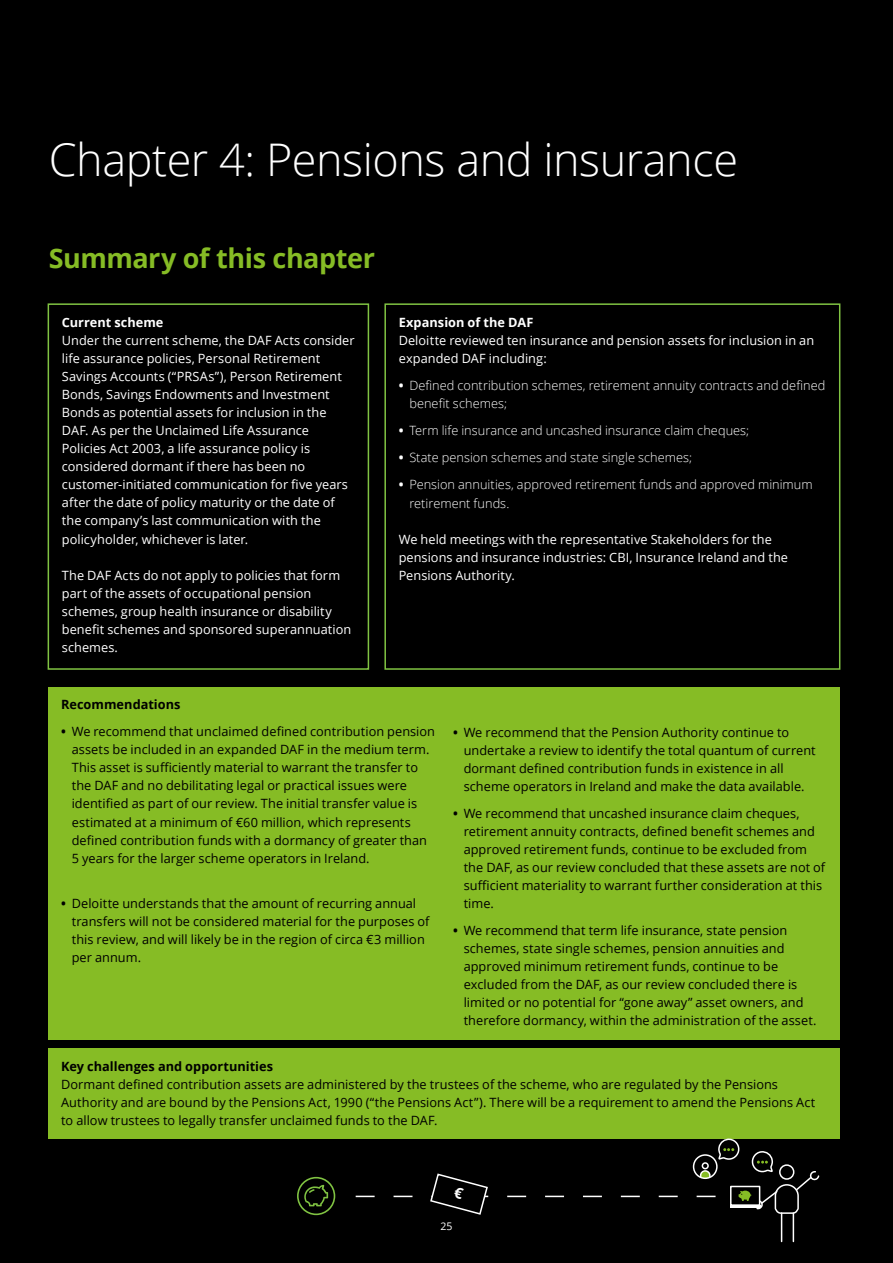
<style>
.page{position:relative;width:893px;height:1263px;background:#000}
.page>*{position:absolute;margin:0;border:0;box-sizing:border-box;transform-origin:0 0}
.t1{font:300 45px "Open Sans";letter-spacing:-.01em;color:#fff}
.t2{font:700 27px "Open Sans";letter-spacing:-.015em;color:#86bc25}
.t3{font:12.75px/18px "Open Sans";letter-spacing:.005em;color:#000}
.t4{font:12.75px/18px "Open Sans";letter-spacing:.005em;color:#fff}
.t5{font:300 12.75px/18px "Open Sans";letter-spacing:.005em;color:#fff}
.t6{font:700 12.75px "Open Sans";color:#000}
.t7{font:700 12.75px "Open Sans";letter-spacing:.005em;color:#fff}
.t8{font:10.5px "Open Sans";color:#fff}
.s1{font-weight:700}
</style>
<div class="page">
<div style="left:48px;top:303px;width:321px;height:367px;border:2px solid #80c342"></div>
<div style="left:48px;top:687px;width:792px;height:353px;background:#86bc25"></div>
<div style="left:48px;top:1048px;width:792px;height:91px;background:#86bc25"></div>
<div style="left:384px;top:303px;width:456px;height:367px;border:2px solid #80c342"></div>
<svg style="left:297px;top:1177px;width:38px;height:38px"></svg>
<div style="left:356px;top:1138px;width:464px;height:103px;background:#000"></div>
<h1 class="t1" style="left:49px;top:129px;width:691px">Chapter 4: Pensions and insurance</h1>
<h2 class="t2" style="left:49px;top:239px;width:328px">Summary of this chapter</h2>
<p class="t7" style="left:62px;top:314px;width:103px">Current scheme</p>
<p class="t4" style="left:62px;top:331px;width:294px">Under the current scheme, the DAF Acts consider life assurance policies, Personal Retirement Savings Accounts (“PRSAs”), Person Retirement Bonds, Savings Endowments and Investment Bonds as potential assets for inclusion in the DAF. As per the Unclaimed Life Assurance Policies Act 2003, a life assurance policy is considered dormant if there has been no customer-initiated communication for five years after the date of policy maturity or the date of the company’s last communication with the policyholder, whichever is later.</p>
<p class="t4" style="left:62px;top:565px;width:291px">The DAF Acts do not apply to policies that form part of the assets of occupational pension schemes, group health insurance or disability benefit schemes and sponsored superannuation schemes.</p>
<p class="t7" style="left:399px;top:314px;width:136px">Expansion of the DAF</p>
<p class="t4" style="left:399px;top:331px;width:417px">Deloitte reviewed ten insurance and pension assets for inclusion in an expanded DAF including:</p>
<p class="t5" style="left:409px;top:376px;width:417px;text-indent:-11px"><span class="s1">•</span> Defined contribution schemes, retirement annuity contracts and defined benefit schemes;</p>
<p class="t5" style="left:399px;top:421px;width:352px"><span class="s1">•</span> Term life insurance and uncashed insurance claim cheques;</p>
<p class="t5" style="left:399px;top:448px;width:295px"><span class="s1">•</span> State pension schemes and state single schemes;</p>
<p class="t5" style="left:409px;top:475px;width:405px;text-indent:-11px"><span class="s1">•</span> Pension annuities, approved retirement funds and approved minimum retirement funds.</p>
<p class="t4" style="left:399px;top:529px;width:391px">We held meetings with the representative Stakeholders for the pensions and insurance industries: CBI, Insurance Ireland and the<br>Pensions Authority.</p>
<p class="t6" style="left:61px;top:696px;width:121px">Recommendations</p>
<p class="t3" style="left:72px;top:722px;width:365px;text-indent:-11px"><span class="s1">•</span> We recommend that unclaimed defined contribution pension assets be included in an expanded DAF in the medium term.<br>This asset is sufficiently material to warrant the transfer to the DAF and no debilitating legal or practical issues were identified as part of our review. The initial transfer value is estimated at a minimum of €60 million, which represents defined contribution funds with a dormancy of greater than 5 years for the larger scheme operators in Ireland.</p>
<p class="t3" style="left:72px;top:893px;width:359px;text-indent:-11px"><span class="s1">•</span> Deloitte understands that the amount of recurring annual transfers will not be considered material for the purposes of this review, and will likely be in the region of circa €3 million per annum.</p>
<p class="t3" style="left:464px;top:722px;width:354px;text-indent:-11px"><span class="s1">•</span> We recommend that the Pension Authority continue to undertake a review to identify the total quantum of current dormant defined contribution funds in existence in all scheme operators in Ireland and make the data available.</p>
<p class="t3" style="left:464px;top:803px;width:363px;text-indent:-11px"><span class="s1">•</span> We recommend that uncashed insurance claim cheques, retirement annuity contracts, defined benefit schemes and approved retirement funds, continue to be excluded from the DAF, as our review concluded that these assets are not of sufficient materiality to warrant further consideration at this time.</p>
<p class="t3" style="left:464px;top:920px;width:354px;text-indent:-11px"><span class="s1">•</span> We recommend that term life insurance, state pension schemes, state single schemes, pension annuities and approved minimum retirement funds, continue to be excluded from the DAF, as our review concluded there is limited or no potential for “gone away” asset owners, and therefore dormancy, within the administration of the asset.</p>
<p class="t6" style="left:61px;top:1057px;width:214px">Key challenges and opportunities</p>
<p class="t3" style="left:61px;top:1075px;width:756px">Dormant defined contribution assets are administered by the trustees of the scheme, who are regulated by the Pensions<br>Authority and are bound by the Pensions Act, 1990 (“the Pensions Act”). There will be a requirement to amend the Pensions Act to allow trustees to legally transfer unclaimed funds to the DAF.</p>
<p class="t8" style="left:441px;top:1219px;width:13px">25</p>
</div>
